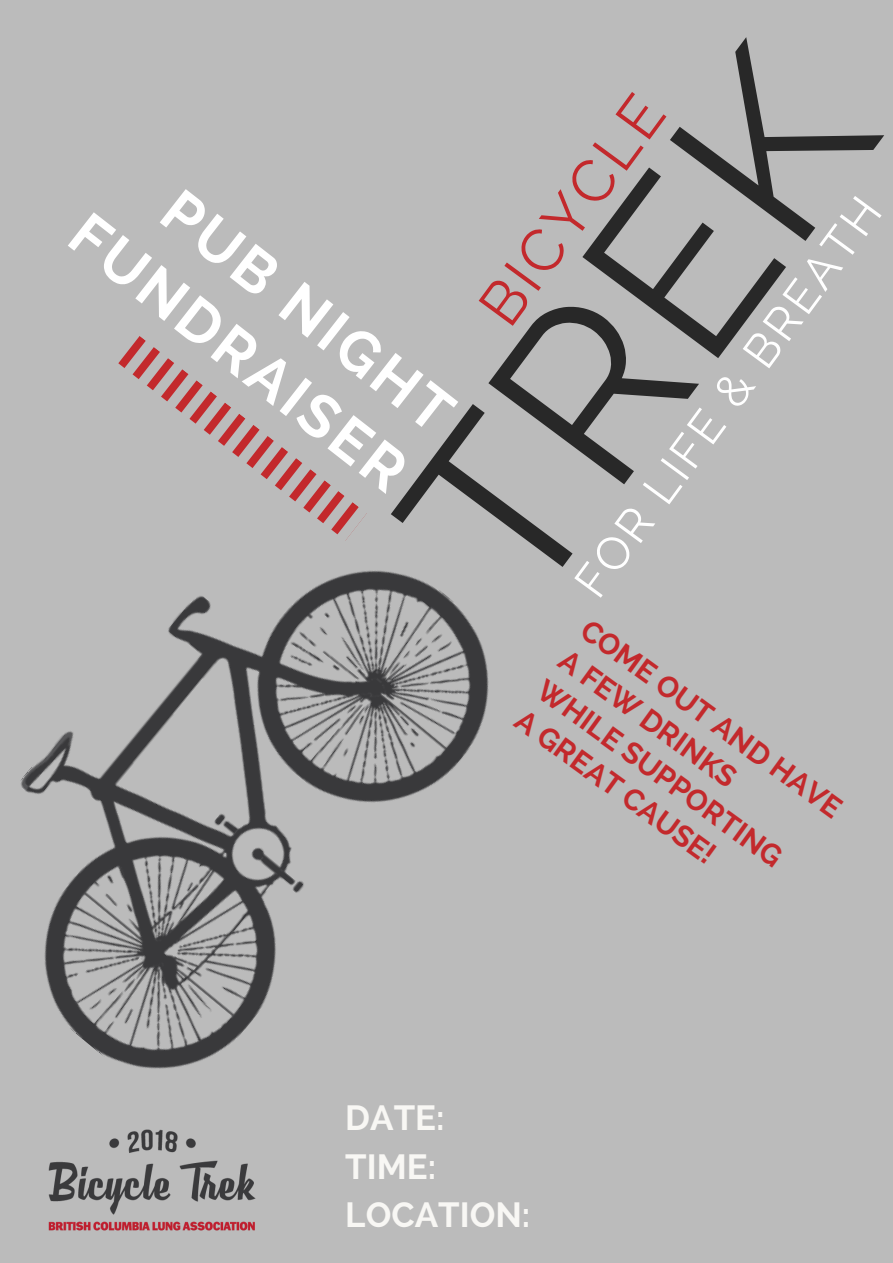
<style>
.page{position:relative;width:893px;height:1263px;background:#bbb}
.page>*{position:absolute;margin:0;border:0;box-sizing:border-box;transform-origin:0 0}
.t1{font:238.42px "Raleway";color:#282828}
.t2{font:700 59.62px/74.8px "Raleway";color:#fff;text-align:right}
.t3{font:59.62px "Raleway";color:#c3292c}
.t4{font:46.35px "Raleway";color:#fff}
.t5{font:700 34.8px/48.4px "Raleway";color:#f8f7f4}
.t6{font:700 29.78px/37.1px "Raleway";color:#c3292c}
</style>
<div class="page">
<svg style="left:118px;top:336px;width:182px;height:125px"></svg>
<img style="left:20px;top:461px;width:469px;height:608px">
<img style="left:48px;top:1129px;width:208px;height:102px">
<h1 class="t1" style="left:344px;top:483px;width:604px;rotate:-53deg">TREK</h1>
<h2 class="t3" style="left:465px;top:297px;width:269px;rotate:-54deg">BICYCLE</h2>
<h2 class="t2" style="left:146px;top:138px;width:411px;rotate:38deg">PUB NIGHT<br>FUNDRAISER</h2>
<h3 class="t4" style="left:564px;top:576px;width:484px;rotate:-54deg">FOR LIFE &amp; BREATH</h3>
<p class="t6" style="left:595px;top:611px;width:316px;rotate:36deg">COME OUT AND HAVE<br>A FEW DRINKS<br>WHILE SUPPORTING<br>A GREAT CAUSE!</p>
<p class="t5" style="left:345px;top:1094px;width:187px">DATE:<br>TIME:<br>LOCATION:</p>
</div>
